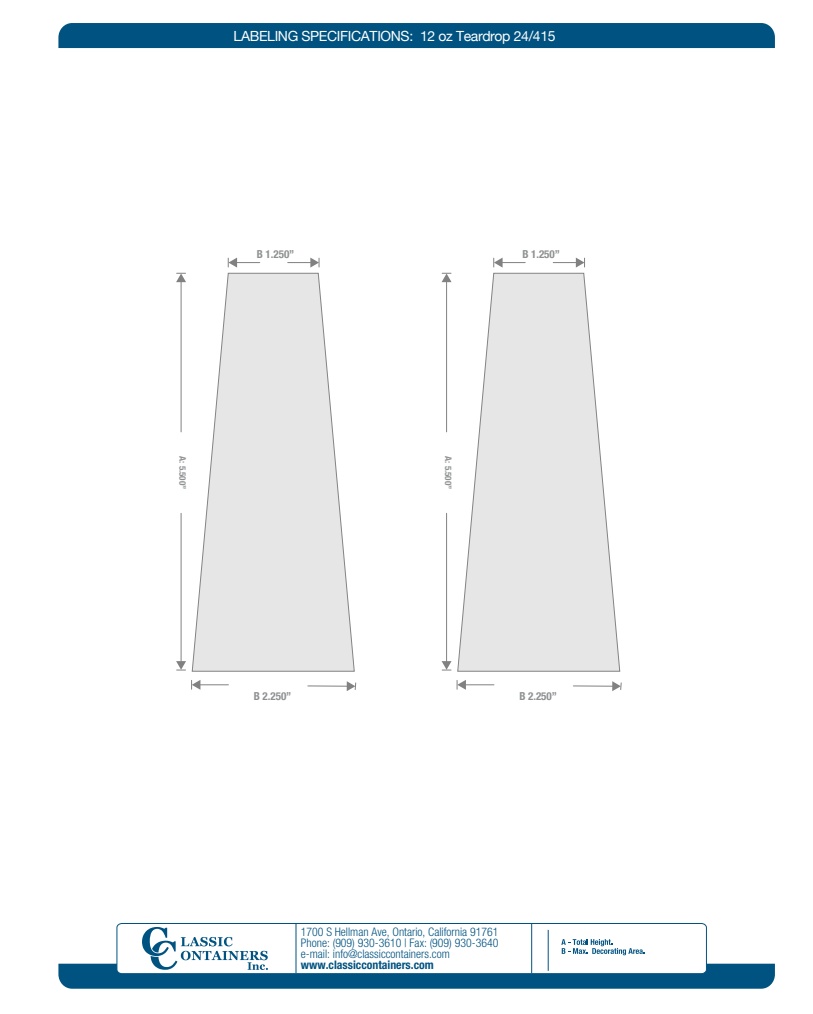
<style>
.page{position:relative;width:813px;height:1014px;background:#fff}
.page>*{position:absolute;margin:0;border:0;box-sizing:border-box;transform-origin:0 0}
.t1{font:14px "Helvetica Neue";letter-spacing:-.025em;color:#fff}
.t2{font:300 condensed 11.8px/10.9px "Helvetica Neue LT Pro";color:#005381;text-align:justify}
.t3{font:700 condensed 11.8px "Helvetica Neue LT Pro";color:#005381}
.t4{font:700 condensed 11px "Helvetica Neue";letter-spacing:-.005em;color:#8e9091}
.t5{font:700 condensed 9px "Helvetica Neue";letter-spacing:-.005em;color:#8e9091}
</style>
<div class="page">
<div style="left:58px;top:23px;width:717px;height:25px;background:#005381"></div>
<svg style="left:191px;top:272px;width:164px;height:400px"></svg>
<svg style="left:288px;top:257px;width:32px;height:10px"></svg>
<svg style="left:228px;top:257px;width:32px;height:10px"></svg>
<hr style="left:308px;top:685px;width:40px;height:1px;background:#818181">
<svg style="left:347px;top:681px;width:10px;height:10px"></svg>
<svg style="left:191px;top:680px;width:37px;height:9px"></svg>
<hr style="left:181px;top:281px;width:1px;height:151px;background:#818181">
<svg style="left:176px;top:273px;width:10px;height:9px"></svg>
<hr style="left:181px;top:513px;width:1px;height:149px;background:#818181">
<svg style="left:176px;top:661px;width:10px;height:9px"></svg>
<svg style="left:457px;top:272px;width:164px;height:400px"></svg>
<svg style="left:553px;top:257px;width:32px;height:10px"></svg>
<svg style="left:493px;top:257px;width:32px;height:10px"></svg>
<hr style="left:573px;top:685px;width:41px;height:1px;background:#818181">
<svg style="left:612px;top:681px;width:10px;height:10px"></svg>
<hr style="left:464px;top:684px;width:30px;height:1px;background:#818181">
<svg style="left:457px;top:680px;width:9px;height:9px"></svg>
<hr style="left:446px;top:281px;width:1px;height:151px;background:#818181">
<svg style="left:442px;top:273px;width:10px;height:9px"></svg>
<hr style="left:446px;top:513px;width:1px;height:149px;background:#818181">
<svg style="left:442px;top:661px;width:10px;height:9px"></svg>
<svg style="left:58px;top:923px;width:717px;height:65px"></svg>
<p class="t1" style="left:234px;top:24px;width:323px">LABELING SPECIFICATIONS: 12 oz Teardrop 24/415</p>
<p class="t4" style="left:257px;top:245px;width:39px">B 1.250”</p>
<p class="t5" style="left:190px;top:456px;width:34px;rotate:90deg">A: 5.500”</p>
<p class="t4" style="left:254px;top:687px;width:39px">B 2.250”</p>
<p class="t4" style="left:522px;top:245px;width:39px">B 1.250”</p>
<p class="t5" style="left:456px;top:456px;width:34px;rotate:90deg">A: 5.500”</p>
<p class="t4" style="left:519px;top:687px;width:39px">B 2.250”</p>
<p class="t2" style="left:301px;top:926px;width:199px">1700 S Hellman Ave, Ontario, California 91761<br>Phone: (909) 930-3610 | Fax: (909) 930-3640 e-mail: info@classiccontainers.com</p>
<p class="t3" style="left:301px;top:957px;width:134px">www.classiccontainers.com</p>
</div>
